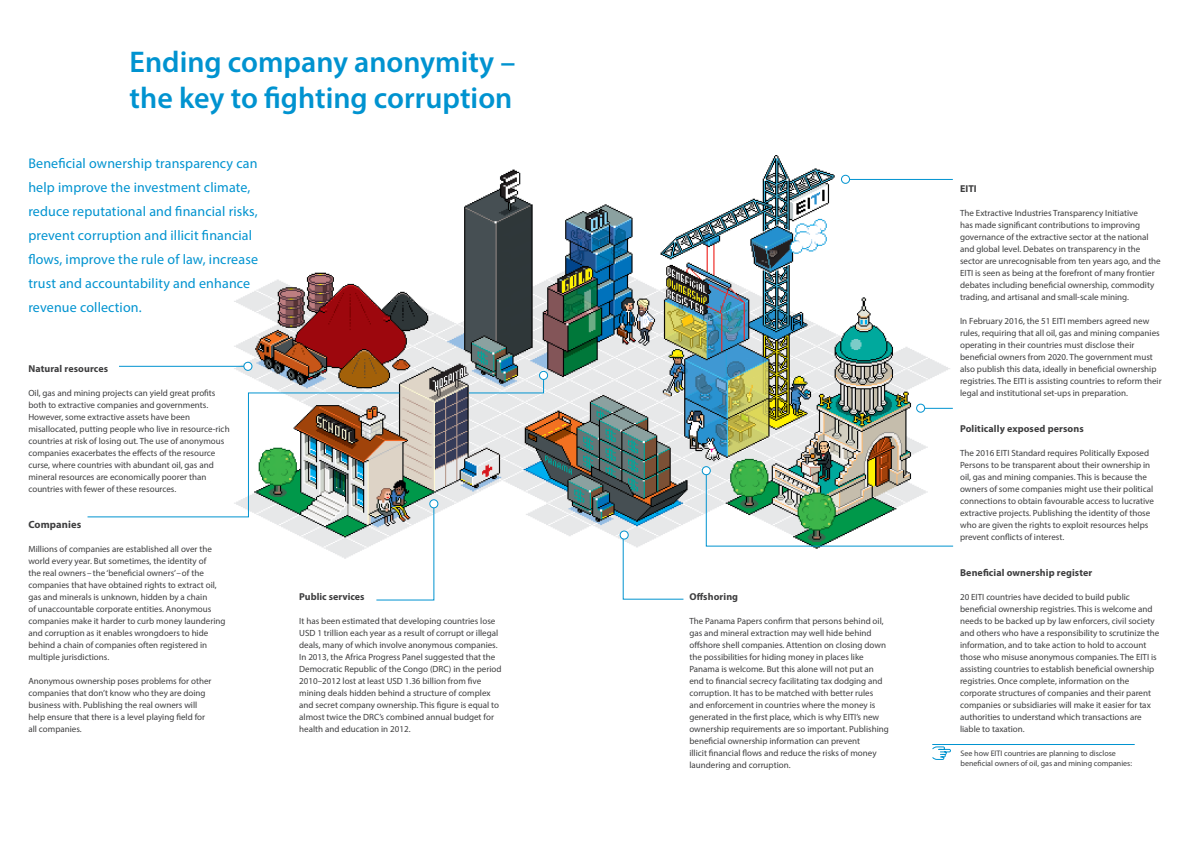
<style>
.page{position:relative;width:1191px;height:842px;background:#fff}
.page>*{position:absolute;margin:0;border:0;box-sizing:border-box;transform-origin:0 0}
.H3{font:600 30px/36px "Myriad Pro";color:#0093d0}
.Standfirst{font:14px/24px "Myriad Pro";letter-spacing:.01em;color:#0093d0}
.Body{font:700 10.5px "Myriad Pro";letter-spacing:.01em;color:#3e3e3f}
.H2{font:700 10px "Myriad Pro";letter-spacing:.01em;color:#3e3e3f}
.Body-2{font:9px/12px "Myriad Pro";color:#3e3e3f}
.H2-2{font:9px/12px "Myriad Pro";color:#3e3e3f}
.external_weblink{font:8px/10px "Myriad Pro";color:#3e3e3f}
</style>
<div class="page">
<img style="left:226px;top:155px;width:727px;height:394px">
<svg style="left:622px;top:534px;width:62px;height:66px"></svg>
<hr style="left:845px;top:179px;width:107px;height:1px;background:#0093d0">
<hr style="left:920px;top:408px;width:32px;height:1px;background:#0093d0">
<svg style="left:705px;top:471px;width:249px;height:76px"></svg>
<svg style="left:620px;top:531px;width:8px;height:8px"></svg>
<div style="left:619px;top:530px;width:9px;height:10px;border:1px solid #0093d0;border-radius:50%"></div>
<div style="left:841px;top:175px;width:8px;height:8px;background:#fff;border-radius:50%"></div>
<div style="left:841px;top:175px;width:9px;height:9px;border:1px solid #0093d0;border-radius:50%"></div>
<div style="left:916px;top:404px;width:8px;height:8px;background:#fff;border-radius:50%"></div>
<div style="left:916px;top:404px;width:9px;height:9px;border:1px solid #0093d0;border-radius:50%"></div>
<div style="left:702px;top:467px;width:8px;height:8px;background:#fff;border-radius:50%"></div>
<div style="left:701px;top:466px;width:10px;height:9px;border:1px solid #0093d0;border-radius:50%"></div>
<div style="left:430px;top:500px;width:8px;height:8px;background:#fff;border-radius:50%"></div>
<div style="left:429px;top:499px;width:9px;height:9px;border:1px solid #0093d0;border-radius:50%"></div>
<svg style="left:468px;top:374px;width:76px;height:20px"></svg>
<hr style="left:119px;top:366px;width:129px;height:1px;background:#0093d0">
<div style="left:539px;top:371px;width:8px;height:8px;background:#fff;border-radius:50%"></div>
<div style="left:539px;top:371px;width:9px;height:9px;border:1px solid #0093d0;border-radius:50%"></div>
<div style="left:244px;top:362px;width:8px;height:8px;background:#fff;border-radius:50%"></div>
<div style="left:243px;top:362px;width:9px;height:9px;border:1px solid #0093d0;border-radius:50%"></div>
<hr style="left:932px;top:744px;width:202px;height:1px;background:#0093d0">
<svg style="left:932px;top:746px;width:19px;height:14px"></svg>
<svg style="left:87px;top:392px;width:348px;height:209px"></svg>
<p class="H3" style="left:130px;top:43px;width:387px">Ending company anonymity – the key to fighting corruption</p>
<p class="Standfirst" style="left:28px;top:151px;width:231px">Beneficial ownership transparency can help improve the investment climate, reduce reputational and financial risks, prevent corruption and illicit financial flows, improve the rule of law, increase trust and accountability and enhance revenue collection.</p>
<p class="H2" style="left:28px;top:362px;width:81px">Natural resources</p>
<p class="Body-2" style="left:28px;top:387px;width:203px">Oil, gas and mining projects can yield great profits both to extractive companies and governments.<br>However, some extractive assets have been misallocated, putting people who live in resource-rich countries at risk of losing out. The use of anonymous companies exacerbates the effects of the resource curse, where countries with abundant oil, gas and mineral resources are economically poorer than countries with fewer of these resources.</p>
<p class="Body" style="left:28px;top:518px;width:54px">Companies</p>
<p class="Body-2" style="left:28px;top:543px;width:199px">Millions of companies are established all over the world every year. But sometimes, the identity of<br>the real owners –the ‘beneficial owners’–of the companies that have obtained rights to extract oil, gas and minerals is unknown, hidden by a chain<br>of unaccountable corporate entities. Anonymous companies make it harder to curb money laundering and corruption as it enables wrongdoers to hide behind a chain of companies often registered in multiple jurisdictions.</p>
<p class="Body-2" style="left:28px;top:675px;width:184px">Anonymous ownership poses problems for other companies that don’t know who they are doing business with. Publishing the real owners will help ensure that there is a level playing field for all companies.</p>
<p class="H2" style="left:299px;top:590px;width:67px">Public services</p>
<p class="Body-2" style="left:299px;top:615px;width:204px">It has been estimated that developing countries lose USD 1 trillion each year as a result of corrupt or illegal deals, many of which involve anonymous companies.<br>In 2013, the Africa Progress Panel suggested that the Democratic Republic of the Congo (DRC) in the period 2010–2012 lost at least USD 1.36 billion from five mining deals hidden behind a structure of complex and secret company ownership. This figure is equal to almost twice the DRC’s combined annual budget for health and education in 2012.</p>
<p class="H2" style="left:689px;top:590px;width:50px">Offshoring</p>
<p class="Body-2" style="left:689px;top:615px;width:201px">The Panama Papers confirm that persons behind oil, gas and mineral extraction may well hide behind offshore shell companies. Attention on closing down the possibilities for hiding money in places like Panama is welcome. But this alone will not put an end to financial secrecy facilitating tax dodging and corruption. It has to be matched with better rules and enforcement in countries where the money is generated in the first place, which is why EITI’s new ownership requirements are so important. Publishing beneficial ownership information can prevent<br>illicit financial flows and reduce the risks of money laundering and corruption.</p>
<p class="H2" style="left:960px;top:182px;width:18px">EITI</p>
<p class="H2-2" style="left:960px;top:207px;width:202px">The Extractive Industries Transparency Initiative<br>has made significant contributions to improving governance of the extractive sector at the national and global level. Debates on transparency in the sector are unrecognisable from ten years ago, and the EITI is seen as being at the forefront of many frontier debates including beneficial ownership, commodity trading, and artisanal and small-scale mining.</p>
<p class="Body-2" style="left:960px;top:315px;width:203px">In February 2016, the 51 EITI members agreed new rules, requiring that all oil, gas and mining companies operating in their countries must disclose their beneficial owners from 2020. The government must also publish this data, ideally in beneficial ownership registries. The EITI is assisting countries to reform their legal and institutional set-ups in preparation.</p>
<p class="H2" style="left:960px;top:422px;width:125px">Politically exposed persons</p>
<p class="H2-2" style="left:960px;top:447px;width:195px">The 2016 EITI Standard requires Politically Exposed Persons to be transparent about their ownership in oil, gas and mining companies. This is because the owners of some companies might use their political connections to obtain favourable access to lucrative extractive projects. Publishing the identity of those who are given the rights to exploit resources helps prevent conflicts of interest.</p>
<p class="H2" style="left:960px;top:566px;width:134px">Beneficial ownership register</p>
<p class="Body-2" style="left:960px;top:591px;width:201px">20 EITI countries have decided to build public beneficial ownership registries. This is welcome and needs to be backed up by law enforcers, civil society and others who have a responsibility to scrutinize the information, and to take action to hold to account those who misuse anonymous companies. The EITI is assisting countries to establish beneficial ownership registries. Once complete, information on the corporate structures of companies and their parent companies or subsidiaries will make it easier for tax authorities to understand which transactions are liable to taxation.</p>
<p class="external_weblink" style="left:960px;top:748px;width:173px">See how EITI countries are planning to disclose beneficial owners of oil, gas and mining companies:</p>
</div>
